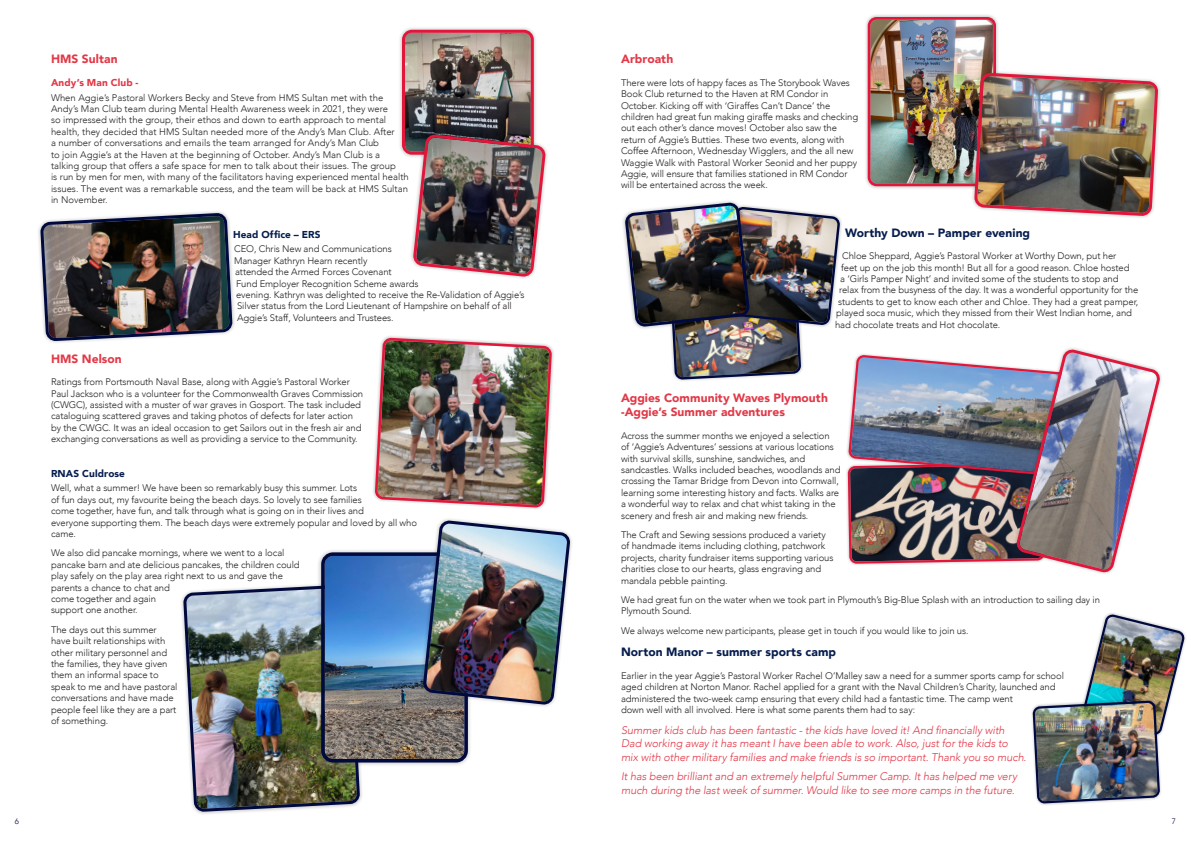
<style>
.page{position:relative;width:1191px;height:842px;background:#fff}
.page>*{position:absolute;margin:0;border:0;box-sizing:border-box;transform-origin:0 0}
.Subhead_12pt{font:900 12px/14.4px "Avenir";letter-spacing:.005em;color:#e23847}
.Subhead_12pt-2{font:900 12px "Avenir";letter-spacing:.005em;color:#061d4e}
.Quote_1{font:italic 300 11px/13.2px "Avenir";letter-spacing:-.005em;color:#e23847}
.Subhead_10pt{font:900 10px "Avenir";letter-spacing:.01em;color:#061d4e}
.Subhead_10pt-2{font:900 10px "Avenir";letter-spacing:.01em;color:#e23847}
.Body{font:300 9.5px/11.4px "Avenir";letter-spacing:-.01em;color:#231f20}
.t1{font:300 8px "Avenir";color:#000a3e}
</style>
<div class="page">
<div style="left:864px;top:14px;width:135px;height:176px;background:#231f20;opacity:.3"></div>
<img style="left:871px;top:21px;width:121px;height:50px">
<div style="left:867px;top:17px;width:129px;height:169px;border:3px solid #e0173b;border-radius:8px"></div>
<img style="left:373px;top:336px;width:180px;height:173px">
<div style="left:398px;top:26px;width:139px;height:132px;background:#231f20;opacity:.3"></div>
<img style="left:406px;top:34px;width:124px;height:117px">
<div style="left:402px;top:30px;width:132px;height:125px;border:3px solid #e0173b;border-radius:9px"></div>
<div style="left:410px;top:131px;width:139px;height:149px;background:#231f20;opacity:.3"></div>
<img style="left:411px;top:133px;width:136px;height:146px">
<div style="left:37px;top:209px;width:199px;height:136px;background:#231f20;opacity:.3"></div>
<img style="left:42px;top:214px;width:189px;height:126px">
<div style="left:180px;top:581px;width:183px;height:234px;background:#231f20;opacity:.3"></div>
<img style="left:185px;top:586px;width:173px;height:224px">
<div style="left:317px;top:548px;width:155px;height:219px;background:#231f20;opacity:.3"></div>
<img style="left:326px;top:557px;width:137px;height:200px">
<div style="left:321px;top:552px;width:147px;height:210px;border:4px solid #000a3e;border-radius:10px"></div>
<div style="left:420px;top:517px;width:153px;height:191px;background:#fff"></div>
<img style="left:421px;top:519px;width:151px;height:188px">
<div style="left:621px;top:199px;width:132px;height:131px;background:#231f20;opacity:.3"></div>
<img style="left:626px;top:71px;width:535px;height:503px">
<div style="left:1030px;top:698px;width:132px;height:108px;background:#231f20;opacity:.3"></div>
<img style="left:1033px;top:613px;width:153px;height:189px">
<p class="Subhead_12pt" style="left:51px;top:51px;width:68px">HMS Sultan</p>
<p class="Subhead_10pt-2" style="left:51px;top:74px;width:89px">Andy’s Man Club -</p>
<p class="Body" style="left:51px;top:92px;width:359px">When Aggie’s Pastoral Workers Becky and Steve from HMS Sultan met with the Andy’s Man Club team during Mental Health Awareness week in 2021, they were<br>so impressed with the group, their ethos and down to earth approach to mental health, they decided that HMS Sultan needed more of the Andy’s Man Club. After<br>a number of conversations and emails the team arranged for Andy’s Man Club<br>to join Aggie’s at the Haven at the beginning of October. Andy’s Man Club is a talking group that offers a safe space for men to talk about their issues. The group<br>is run by men for men, with many of the facilitators having experienced mental health issues. The event was a remarkable success, and the team will be back at HMS Sultan in November.</p>
<p class="Subhead_10pt" style="left:233px;top:226px;width:89px">Head Office – ERS</p>
<p class="Body" style="left:234px;top:243px;width:159px">CEO, Chris New and Communications</p>
<p class="Body" style="left:234px;top:255px;width:135px">Manager Kathryn Hearn recently</p>
<p class="Body" style="left:235px;top:266px;width:158px">attended the Armed Forces Covenant</p>
<p class="Body" style="left:236px;top:278px;width:184px">Fund Employer Recognition Scheme awards</p>
<p class="Body" style="left:236px;top:289px;width:290px">evening. Kathryn was delighted to receive the Re-Validation of Aggie’s</p>
<p class="Body" style="left:237px;top:300px;width:276px">Silver status from the Lord Lieutenant of Hampshire on behalf of all</p>
<p class="Body" style="left:237px;top:312px;width:158px">Aggie’s Staff, Volunteers and Trustees.</p>
<p class="Subhead_12pt" style="left:51px;top:351px;width:72px">HMS Nelson</p>
<p class="Body" style="left:51px;top:376px;width:314px">Ratings from Portsmouth Naval Base, along with Aggie’s Pastoral Worker Paul Jackson who is a volunteer for the Commonwealth Graves Commission (CWGC), assisted with a muster of war graves in Gosport. The task included cataloguing scattered graves and taking photos of defects for later action by the CWGC. It was an ideal occasion to get Sailors out in the fresh air and exchanging conversations as well as providing a service to the Community.</p>
<p class="Subhead_10pt" style="left:51px;top:465px;width:75px">RNAS Culdrose</p>
<p class="Body" style="left:51px;top:482px;width:367px">Well, what a summer! We have been so remarkably busy this summer. Lots<br>of fun days out, my favourite being the beach days. So lovely to see families<br>come together, have fun, and talk through what is going on in their lives and<br>everyone supporting them. The beach days were extremely popular and loved by all who came.</p>
<p class="Body" style="left:51px;top:547px;width:250px">We also did pancake mornings, where we went to a local pancake barn and ate delicious pancakes, the children could play safely on the play area right next to us and gave the parents a chance to chat and<br>come together and again<br>support one another.</p>
<p class="Body" style="left:51px;top:624px;width:128px">The days out this summer have built relationships with other military personnel and the families, they have given them an informal space to speak to me and have pastoral conversations and have made people feel like they are a part of something.</p>
<p class="Subhead_12pt" style="left:621px;top:51px;width:54px">Arbroath</p>
<p class="Body" style="left:621px;top:77px;width:239px">There were lots of happy faces as The Storybook Waves Book Club returned to the Haven at RM Condor in October. Kicking off with ‘Giraffes Can’t Dance’ the children had great fun making giraffe masks and checking out each other’s dance moves! October also saw the return of Aggie’s Butties. These two events, along with Coffee Afternoon, Wednesday Wigglers, and the all new Waggie Walk with Pastoral Worker Seonid and her puppy Aggie, will ensure that families stationed in RM Condor will be entertained across the week.</p>
<p class="Subhead_12pt-2" style="left:845px;top:222px;width:186px">Worthy Down – Pamper evening</p>
<p class="Body" style="left:842px;top:250px;width:276px">Chloe Sheppard, Aggie’s Pastoral Worker at Worthy Down, put her</p>
<p class="Body" style="left:841px;top:262px;width:290px">feet up on the job this month! But all for a good reason. Chloe hosted</p>
<p class="Body" style="left:840px;top:273px;width:280px">a ‘Girls Pamper Night’ and invited some of the students to stop and</p>
<p class="Body" style="left:839px;top:284px;width:301px">relax from the busyness of the day. It was a wonderful opportunity for the</p>
<p class="Body" style="left:838px;top:296px;width:302px">students to get to know each other and Chloe. They had a great pamper,</p>
<p class="Body" style="left:836px;top:307px;width:297px">played soca music, which they missed from their West Indian home, and</p>
<p class="Body" style="left:835px;top:319px;width:167px">had chocolate treats and Hot chocolate.</p>
<p class="Subhead_12pt" style="left:621px;top:390px;width:208px">Aggies Community Waves Plymouth -Aggie’s Summer adventures</p>
<p class="Body" style="left:621px;top:430px;width:221px">Across the summer months we enjoyed a selection<br>of ‘Aggie’s Adventures’ sessions at various locations with survival skills, sunshine, sandwiches, and sandcastles. Walks included beaches, woodlands and crossing the Tamar Bridge from Devon into Cornwall, learning some interesting history and facts. Walks are a wonderful way to relax and chat whist taking in the scenery and fresh air and making new friends.</p>
<p class="Body" style="left:621px;top:529px;width:214px">The Craft and Sewing sessions produced a variety of handmade items including clothing, patchwork projects, charity fundraiser items supporting various charities close to our hearts, glass engraving and mandala pebble painting.</p>
<p class="Body" style="left:621px;top:594px;width:480px">We had great fun on the water when we took part in Plymouth’s Big-Blue Splash with an introduction to sailing day in<br>Plymouth Sound.</p>
<p class="Body" style="left:621px;top:625px;width:349px">We always welcome new participants, please get in touch if you would like to join us.</p>
<p class="Subhead_12pt-2" style="left:621px;top:642px;width:216px">Norton Manor – summer sports camp</p>
<p class="Body" style="left:621px;top:670px;width:444px">Earlier in the year Aggie’s Pastoral Worker Rachel O’Malley saw a need for a summer sports camp for school aged children at Norton Manor. Rachel applied for a grant with the Naval Children’s Charity, launched and administered the two-week camp ensuring that every child had a fantastic time. The camp went<br>down well with all involved. Here is what some parents them had to say:</p>
<p class="Quote_1" style="left:621px;top:724px;width:407px">Summer kids club has been fantastic - the kids have loved it! And financially with<br>Dad working away it has meant I have been able to work. Also, just for the kids to mix with other military families and make friends is so important. Thank you so much.</p>
<p class="Quote_1" style="left:621px;top:768px;width:397px;line-height:14.4px">It has been brilliant and an extremely helpful Summer Camp. It has helped me very much during the last week of summer. Would like to see more camps in the future.</p>
<p class="t1" style="left:15px;top:817px;width:6px">6</p>
<p class="t1" style="left:1171px;top:817px;width:6px">7</p>
</div>
